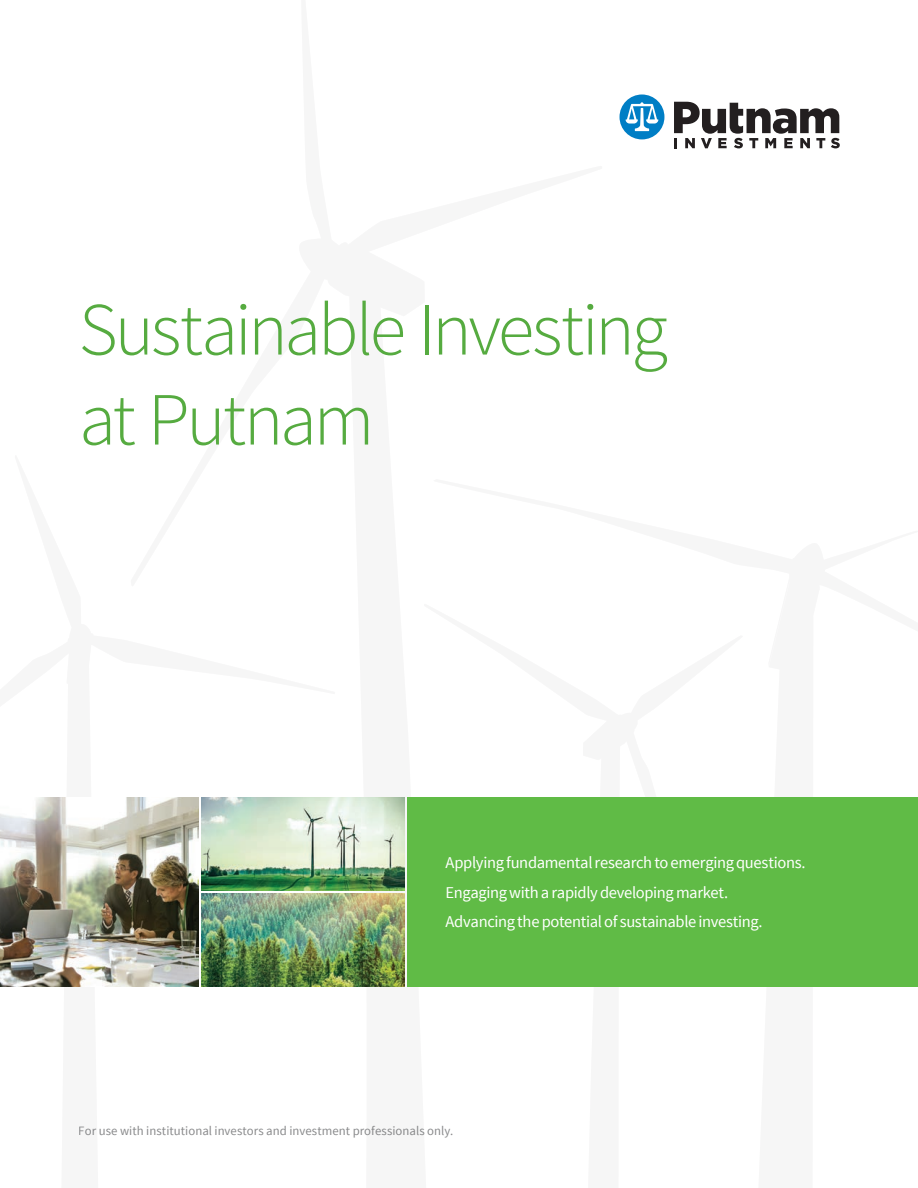
<style>
.page{position:relative;width:918px;height:1188px;background:#fff}
.page>*{position:absolute;margin:0;border:0;box-sizing:border-box;transform-origin:0 0}
.t1{font:300 75px/90px "Source Sans Pro";letter-spacing:-.045em;color:#56ab40}
.t2{font:16.5px "Source Sans Pro";letter-spacing:-.02em;color:#fff}
.t3{font:12.75px "Source Sans Pro";letter-spacing:.005em;color:#57585a}
</style>
<div class="page">
<div style="left:408px;top:797px;width:510px;height:189px;background:#60bb46"></div>
<svg style="left:620px;top:94px;width:44px;height:45px"></svg>
<svg style="left:674px;top:102px;width:166px;height:46px"></svg>
<img style="left:0;top:797px;width:199px;height:189px">
<img style="left:201px;top:797px;width:204px;height:93px">
<img style="left:201px;top:893px;width:204px;height:93px">
<h1 class="t1" style="left:79px;top:285px;width:591px">Sustainable Investing at Putnam</h1>
<p class="t2" style="left:446px;top:853px;width:362px">Applying fundamental research to emerging questions.</p>
<p class="t2" style="left:446px;top:882px;width:284px">Engaging with a rapidly developing market.</p>
<p class="t2" style="left:446px;top:911px;width:319px">Advancing the potential of sustainable investing.</p>
<p class="t3" style="left:79px;top:1123px;width:376px">For use with institutional investors and investment professionals only.</p>
</div>
